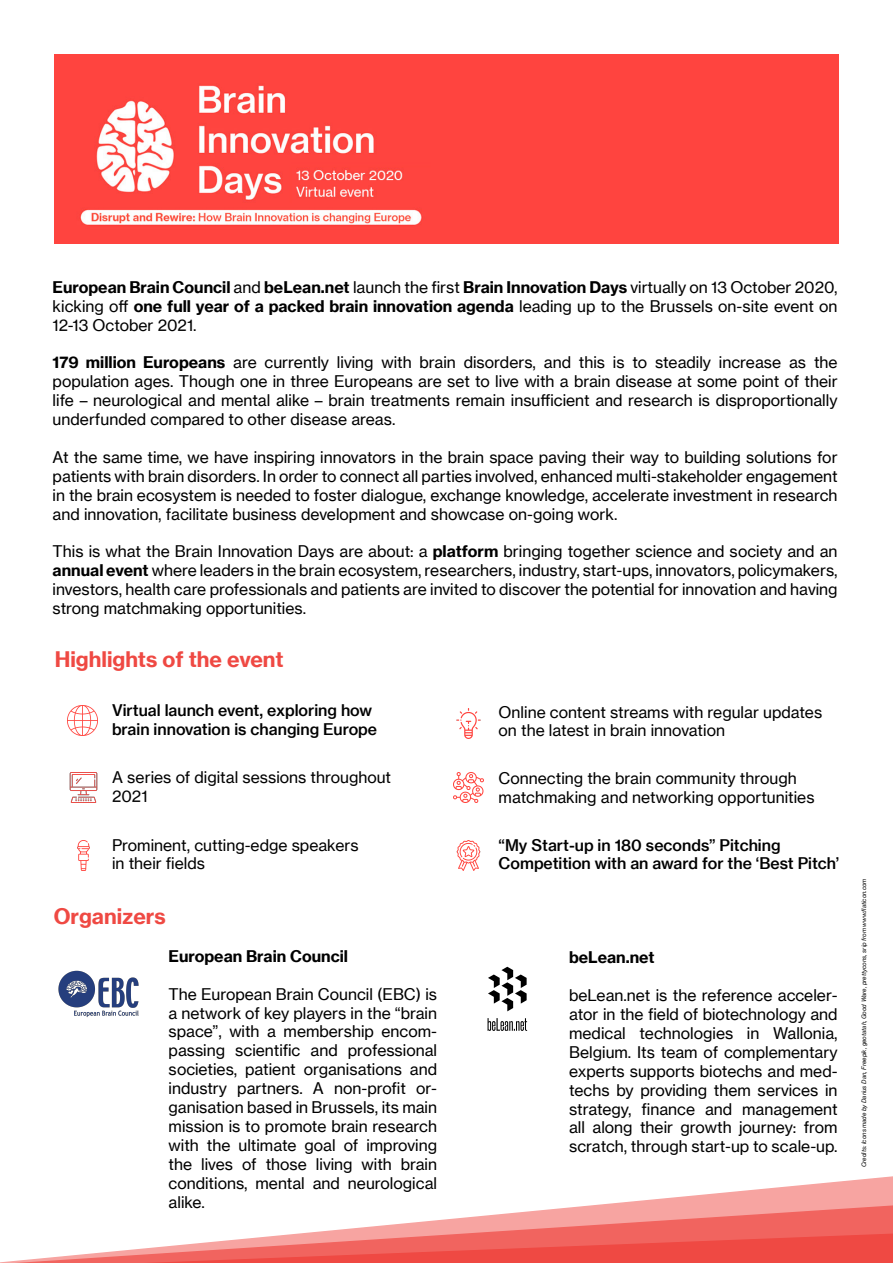
<style>
.page{position:relative;width:893px;height:1263px;background:#fff}
.page>*{position:absolute;margin:0;border:0;box-sizing:border-box;transform-origin:0 0}
.t1{font:700 21px "Neue Haas Grotesk Text Pro";color:#ef4943}
.t2{font:15.75px/18.9px "Neue Haas Grotesk Text Pro";color:#000;text-align:justify}
.t3{font:500 15.75px/18.9px "Neue Haas Grotesk Text Pro";color:#000}
.t4{font:700 15.75px "Neue Haas Grotesk Text Pro";color:#000}
.t5{font:italic 6px "Neue Haas Grotesk Text Pro";color:#000}
.s1{font-weight:700}
</style>
<div class="page">
<svg style="left:627px;top:1176px;width:266px;height:26px"></svg>
<img style="left:58px;top:970px;width:81px;height:48px">
<svg style="left:488px;top:967px;width:39px;height:44px"></svg>
<svg style="left:488px;top:1018px;width:39px;height:13px"></svg>
<img style="left:67px;top:705px;width:31px;height:30px">
<img style="left:77px;top:840px;width:13px;height:30px">
<img style="left:454px;top:772px;width:30px;height:30px">
<img style="left:456px;top:709px;width:25px;height:30px">
<img style="left:456px;top:840px;width:25px;height:30px">
<img style="left:54px;top:54px;width:785px;height:189px">
<svg style="left:0;top:1202px;width:893px;height:61px"></svg>
<img style="left:69px;top:772px;width:29px;height:30px">
<p class="t2" style="left:53px;top:278px;width:786px"><span class="s1">European Brain Council</span> and <span class="s1">beLean.net</span> launch the first <span class="s1">Brain Innovation Days</span> virtually on 13 October 2020, kicking off <span class="s1">one full year of a packed brain innovation agenda</span> leading up to the Brussels on-site event on 12-13 October 2021.</p>
<p class="t2" style="left:53px;top:353px;width:786px"><span class="s1">179 million Europeans</span> are currently living with brain disorders, and this is to steadily increase as the population ages. Though one in three Europeans are set to live with a brain disease at some point of their life – neurological and mental alike – brain treatments remain insufficient and research is disproportionally underfunded compared to other disease areas.</p>
<p class="t2" style="left:53px;top:448px;width:786px">At the same time, we have inspiring innovators in the brain space paving their way to building solutions for patients with brain disorders. In order to connect all parties involved, enhanced multi-stakeholder engagement in the brain ecosystem is needed to foster dialogue, exchange knowledge, accelerate investment in research and innovation, facilitate business development and showcase on-going work.</p>
<p class="t2" style="left:53px;top:542px;width:786px">This is what the Brain Innovation Days are about: a <span class="s1">platform</span> bringing together science and society and an <span class="s1">annual event</span> where leaders in the brain ecosystem, researchers, industry, start-ups, innovators, policymakers, investors, health care professionals and patients are invited to discover the potential for innovation and having strong matchmaking opportunities.</p>
<h1 class="t1" style="left:55px;top:646px;width:230px">Highlights of the event</h1>
<p class="t3" style="left:112px;top:700px;width:267px">Virtual launch event, exploring how brain innovation is changing Europe</p>
<p class="t2" style="left:112px;top:768px;width:281px">A series of digital sessions throughout<br>2021</p>
<p class="t2" style="left:112px;top:835px;width:248px">Prominent, cutting-edge speakers in their fields</p>
<h1 class="t1" style="left:54px;top:903px;width:113px">Organizers</h1>
<p class="t4" style="left:169px;top:946px;width:181px">European Brain Council</p>
<p class="t2" style="left:169px;top:984px;width:270px">The European Brain Council (EBC) is a network of key players in the “brain space”, with a membership encom&shy;passing scientific and professional societies, patient organisations and industry partners. A non-profit or&shy;ganisation based in Brussels, its main mission is to promote brain research with the ultimate goal of improving the lives of those living with brain conditions, mental and neurological alike.</p>
<p class="t2" style="left:499px;top:702px;width:325px">Online content streams with regular updates on the latest in brain innovation</p>
<p class="t2" style="left:499px;top:769px;width:317px">Connecting the brain community through matchmaking and networking opportunities</p>
<p class="t3" style="left:499px;top:835px;width:342px">“My Start-up in 180 seconds” Pitching<br>Competition with an award for the ‘Best Pitch’</p>
<p class="t4" style="left:569px;top:948px;width:87px">beLean.net</p>
<p class="t2" style="left:569px;top:986px;width:270px">beLean.net is the reference acceler&shy;ator in the field of biotechnology and medical technologies in Wallonia, Belgium. Its team of complementary experts supports biotechs and med&shy;techs by providing them services in strategy, finance and management all along their growth journey: from scratch, through start-up to scale-up.</p>
<p class="t5" style="left:860px;top:1167px;width:290px;rotate:-90deg">Credits: Icons made by Darius Dan, Freepik, geotatah, Good Ware, prettycons, srip from www.flaticon.com</p>
</div>
